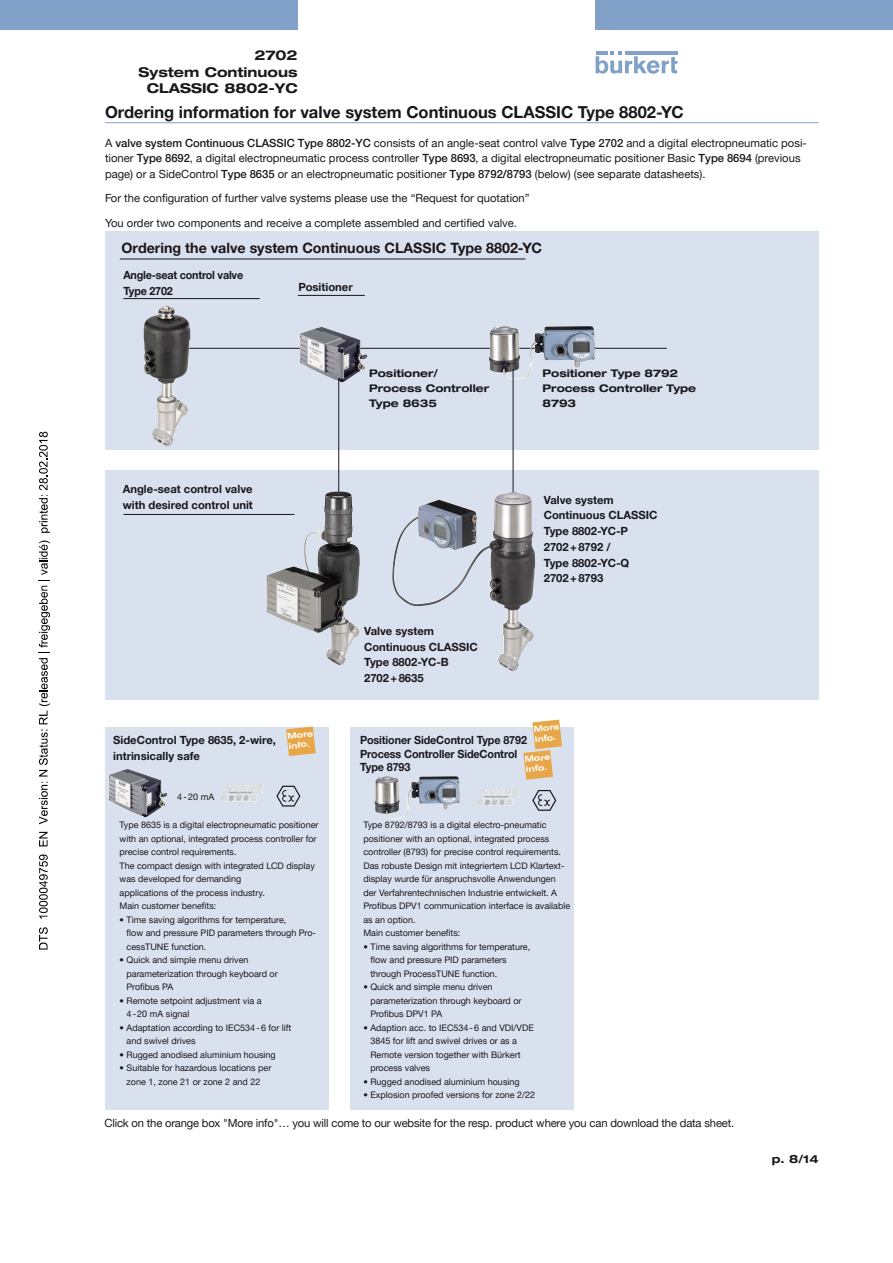
<style>
.page{position:relative;width:893px;height:1263px;background:#fff}
.page>*{position:absolute;margin:0;border:0;box-sizing:border-box;transform-origin:0 0}
.t1{font:700 16.5px "Helvetica Neue LTW1 G";color:#1a171c}
.t2{font:700 14.25px "Helvetica Neue LTW1 G";color:#1a171c}
.t3{font:700 expanded 13.5px/16.5px "Helvetica Neue LTW1 G";color:#1a171c;text-align:right}
.t4{font:11.25px/15.8px "Helvetica Neue LTW1 G";color:#1a171c}
.t5{font:700 11.25px/15.8px "Helvetica Neue LTW1 G";color:#1a171c}
.t6{font:700 11.25px/13.5px "Helvetica Neue LTW1 G";color:#1a171c;scale:.96 1}
.t7{font:700 11.25px/15.8px "Helvetica Neue LTW1 G";letter-spacing:-.02em;color:#1a171c;scale:.96 1}
.t8{font:700 expanded 11.25px "Helvetica Neue LTW1 G";color:#1a171c}
.t9{font:700 expanded 10.5px/15px "Helvetica Neue LTW1 G";color:#1a171c}
.t10{font:9px/13.5px "Helvetica Neue LTW1 G";color:#1a171c}
.t11{font:500 expanded 8.4px/10.1px "Akzidenz Grotesk BQ";color:#fff}
.s1{font-weight:500}
</style>
<div class="page">
<svg style="left:596px;top:51px;width:81px;height:23px"></svg>
<hr style="left:625px;top:51px;width:52px;height:3px;background:#81a1c8">
<div style="left:0;top:0;width:298px;height:30px;background:#81a1c8"></div>
<div style="left:595px;top:0;width:298px;height:30px;background:#81a1c8"></div>
<hr style="left:105px;top:122px;width:714px;height:1px;background:#81a1c8">
<div style="left:105px;top:728px;width:224px;height:382px;background:#dae1ee"></div>
<img style="left:221px;top:784px;width:16px;height:18px">
<svg style="left:276px;top:785px;width:25px;height:22px"></svg>
<img style="left:109px;top:769px;width:59px;height:48px">
<svg style="left:286px;top:726px;width:30px;height:30px"></svg>
<div style="left:350px;top:728px;width:224px;height:382px;background:#dae1ee"></div>
<img style="left:477px;top:788px;width:16px;height:18px">
<svg style="left:532px;top:790px;width:25px;height:21px"></svg>
<img style="left:374px;top:776px;width:86px;height:44px">
<svg style="left:523px;top:720px;width:39px;height:60px"></svg>
<div style="left:105px;top:232px;width:714px;height:218px;background:#dae1ee"></div>
<hr style="left:298px;top:295px;width:67px;height:1px;background:#1a171c">
<hr style="left:168px;top:348px;width:499px;height:1px;background:#1a171c">
<img style="left:300px;top:327px;width:68px;height:55px">
<img style="left:489px;top:326px;width:106px;height:55px">
<hr style="left:123px;top:298px;width:137px;height:1px;background:#1a171c">
<hr style="left:120px;top:259px;width:405px;height:1px;background:#1a171c">
<img style="left:144px;top:305px;width:46px;height:141px">
<div style="left:105px;top:470px;width:714px;height:230px;background:#dae1ee"></div>
<hr style="left:123px;top:514px;width:171px;height:1px;background:#1a171c">
<hr style="left:338px;top:379px;width:1px;height:146px;background:#1a171c">
<hr style="left:513px;top:369px;width:1px;height:161px;background:#1a171c">
<img style="left:392px;top:491px;width:124px;height:129px">
<img style="left:267px;top:491px;width:93px;height:174px">
<svg style="left:39px;top:927px;width:9px;height:22px"></svg>
<svg style="left:39px;top:854px;width:9px;height:65px"></svg>
<svg style="left:39px;top:832px;width:9px;height:14px"></svg>
<svg style="left:39px;top:782px;width:9px;height:42px"></svg>
<svg style="left:39px;top:540px;width:11px;height:236px"></svg>
<svg style="left:39px;top:432px;width:11px;height:101px"></svg>
<h3 class="t3" style="left:139px;top:47px;width:160px">2702<br>System Continuous<br>CLASSIC 8802-YC</h3>
<h1 class="t1" style="left:105px;top:102px;width:580px">Ordering information for valve system Continuous CLASSIC Type 8802-YC</h1>
<p class="t4" style="left:105px;top:135px;width:703px">A <span class="s1">valve system Continuous CLASSIC Type 8802-YC</span> consists of an angle-seat control valve <span class="s1">Type 2702</span> and a digital electropneumatic posi&shy;tioner <span class="s1">Type 8692</span>, a digital electropneumatic process controller <span class="s1">Type 8693</span>, a digital electropneumatic positioner Basic <span class="s1">Type 8694</span> (previous page) or a SideControl <span class="s1">Type 8635</span> or an electropneumatic positioner <span class="s1">Type 8792/8793</span> (below) (see separate datasheets).</p>
<p class="t4" style="left:105px;top:186px;width:426px;line-height:24.3px">For the configuration of further valve systems please use the “Request for quotation”<br>You order two components and receive a complete assembled and certified valve.</p>
<h2 class="t2" style="left:121px;top:239px;width:422px">Ordering the valve system Continuous CLASSIC Type 8802-YC</h2>
<p class="t7" style="left:123px;top:267px;width:126px">Angle-seat control valve<br>Type 2702</p>
<p class="t5" style="left:298px;top:279px;width:56px">Positioner</p>
<p class="t9" style="left:369px;top:365px;width:122px">Positioner/<br>Process Controller<br>Type 8635</p>
<p class="t9" style="left:542px;top:365px;width:155px">Positioner Type 8792<br>Process Controller Type<br>8793</p>
<p class="t5" style="left:123px;top:481px;width:132px">Angle-seat control valve with desired control unit</p>
<p class="t5" style="left:544px;top:491px;width:115px">Valve system<br>Continuous CLASSIC<br>Type 8802-YC-P<br>2702+8792 /<br>Type 8802-YC-Q<br>2702+8793</p>
<p class="t5" style="left:364px;top:623px;width:115px">Valve system<br>Continuous CLASSIC<br>Type 8802-YC-B<br>2702+8635</p>
<p class="t5" style="left:113px;top:732px;width:164px">SideControl Type 8635, 2-wire, intrinsically safe</p>
<p class="t10" style="left:177px;top:790px;width:39px">4-20 mA</p>
<p class="t11" style="left:533px;top:724px;width:27px;rotate:-6deg">More info.</p>
<p class="t11" style="left:524px;top:754px;width:27px;rotate:-6deg">More info.</p>
<p class="t11" style="left:287px;top:731px;width:27px;rotate:-6deg">More info.</p>
<p class="t6" style="left:360px;top:734px;width:175px">Positioner SideControl Type 8792<br>Process Controller SideControl<br>Type 8793</p>
<p class="t10" style="left:120px;top:818px;width:201px">Type 8635 is a digital electropneumatic positioner with an optional, integrated process controller for precise control requirements.<br>The compact design with integrated LCD display was developed for demanding<br>applications of the process industry.<br>Main customer benefits:</p>
<p class="t10" style="left:127px;top:913px;width:191px;text-indent:-7px">• Time saving algorithms for temperature,<br>flow and pressure PID parameters through Pro&shy;cessTUNE function.</p>
<p class="t10" style="left:127px;top:953px;width:153px;text-indent:-7px">• Quick and simple menu driven parameterization through keyboard or<br>Profibus PA</p>
<p class="t10" style="left:127px;top:994px;width:136px;text-indent:-7px">• Remote setpoint adjustment via a<br>4-20 mA signal</p>
<p class="t10" style="left:127px;top:1021px;width:166px;text-indent:-7px">• Adaptation according to IEC534-6 for lift and swivel drives</p>
<p class="t10" style="left:120px;top:1048px;width:158px">• Rugged anodised aluminium housing</p>
<p class="t10" style="left:120px;top:1061px;width:153px;text-align:center">• Suitable for hazardous locations per zone 1, zone 21 or zone 2 and 22</p>
<p class="t10" style="left:363px;top:818px;width:208px">Type 8792/8793 is a digital electro-pneumatic positioner with an optional, integrated process controller (8793) for precise control requirements.<br>Das robuste Design mit integriertem LCD Klartext&shy;display wurde für anspruchsvolle Anwendungen der Verfahrentechnischen Industrie entwickelt. A Profibus DPV1 communication interface is available as an option.<br>Main customer benefits:</p>
<p class="t10" style="left:370px;top:940px;width:161px;text-indent:-7px">• Time saving algorithms for temperature, flow and pressure PID parameters through ProcessTUNE function.</p>
<p class="t10" style="left:370px;top:980px;width:153px;text-indent:-7px">• Quick and simple menu driven parameterization through keyboard or<br>Profibus DPV1 PA</p>
<p class="t10" style="left:370px;top:1021px;width:165px;text-indent:-7px">• Adaption acc. to IEC534-6 and VDI/VDE<br>3845 for lift and swivel drives or as a<br>Remote version together with Bürkert process valves</p>
<p class="t10" style="left:363px;top:1075px;width:158px">• Rugged anodised aluminium housing</p>
<p class="t10" style="left:363px;top:1088px;width:173px">• Explosion proofed versions for zone 2/22</p>
<p class="t4" style="left:104px;top:1114px;width:631px">Click on the orange box "More info"… you will come to our website for the resp. product where you can download the data sheet.</p>
<p class="t8" style="left:772px;top:1151px;width:48px">p. 8/14</p>
</div>
